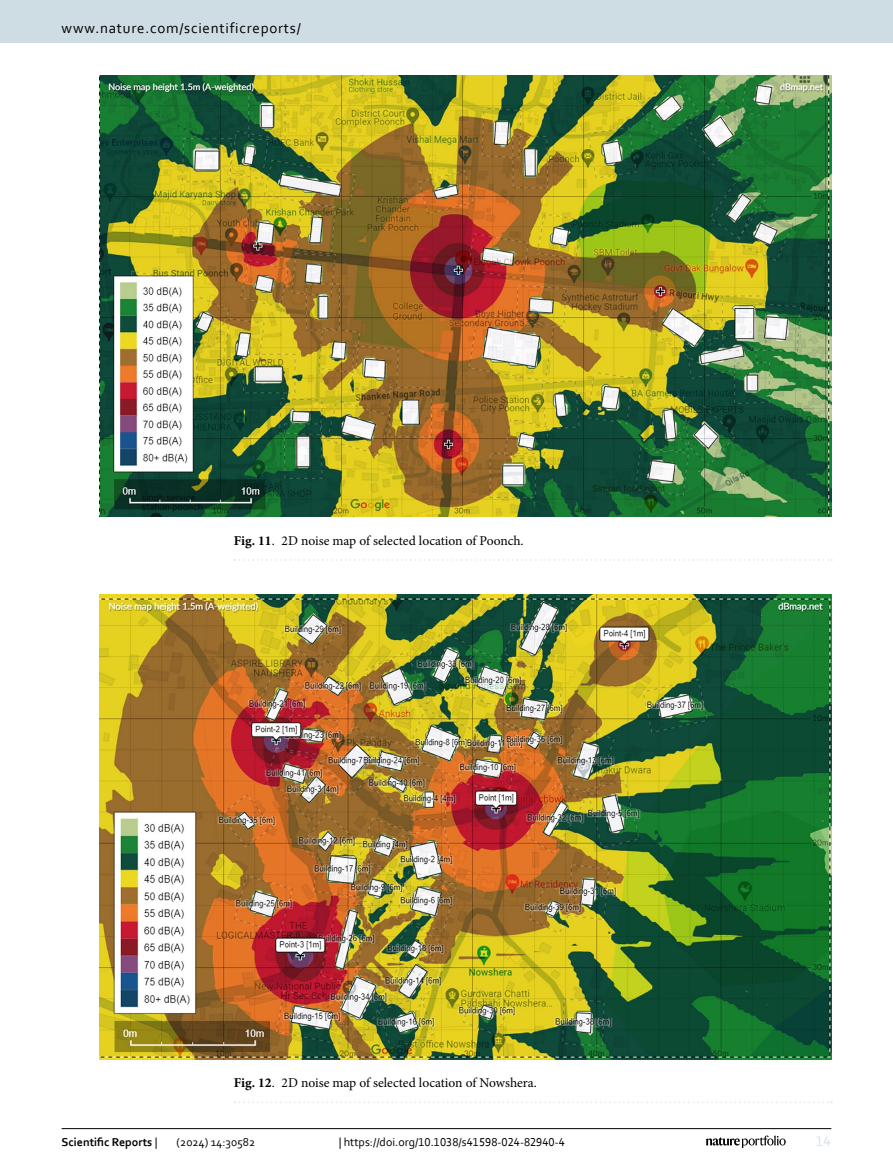
<style>
.page{position:relative;width:893px;height:1174px;background:#fff}
.page>*{position:absolute;margin:0;border:0;box-sizing:border-box;transform-origin:0 0}
.t1{font:15px "Corbel";letter-spacing:.05em;color:#000}
.t2{font:15px "Corbel";color:#d9e4eb}
.t3{font:13.5px "Minion Pro";letter-spacing:-.005em;color:#000}
.t4{font:12px "Corbel";color:#000}
.t5{font:700 12px "Corbel";color:#000}
.s1{font-weight:700}
.s2{font-weight:400}
</style>
<div class="page">
<img style="left:100px;top:594px;width:731px;height:465px">
<svg style="left:235px;top:1101px;width:597px;height:2px"></svg>
<img style="left:100px;top:76px;width:731px;height:441px">
<svg style="left:235px;top:559px;width:597px;height:2px"></svg>
<hr style="left:62px;top:1128px;width:769px;height:1px;background:#000">
<svg style="left:706px;top:1135px;width:80px;height:12px"></svg>
<div style="left:0;top:0;width:893px;height:43px;background:#cedde4"></div>
<p class="t1" style="left:62px;top:18px;width:241px">www.nature.com/scientificreports/</p>
<p class="t3" style="left:234px;top:531px;width:291px"><span class="s1">Fig. 11</span>. 2D noise map of selected location of Poonch.</p>
<p class="t3" style="left:234px;top:1073px;width:305px"><span class="s1">Fig. 12</span>. 2D noise map of selected location of Nowshera.</p>
<p class="t5" style="left:62px;top:1134px;width:97px">Scientific Reports <span class="s2">|</span></p>
<p class="t4" style="left:177px;top:1134px;width:80px">(2024) 14:30582</p>
<p class="t4" style="left:339px;top:1134px;width:228px">| https://doi.org/10.1038/s41598-024-82940-4</p>
<p class="t2" style="left:816px;top:1132px;width:17px">14</p>
</div>
